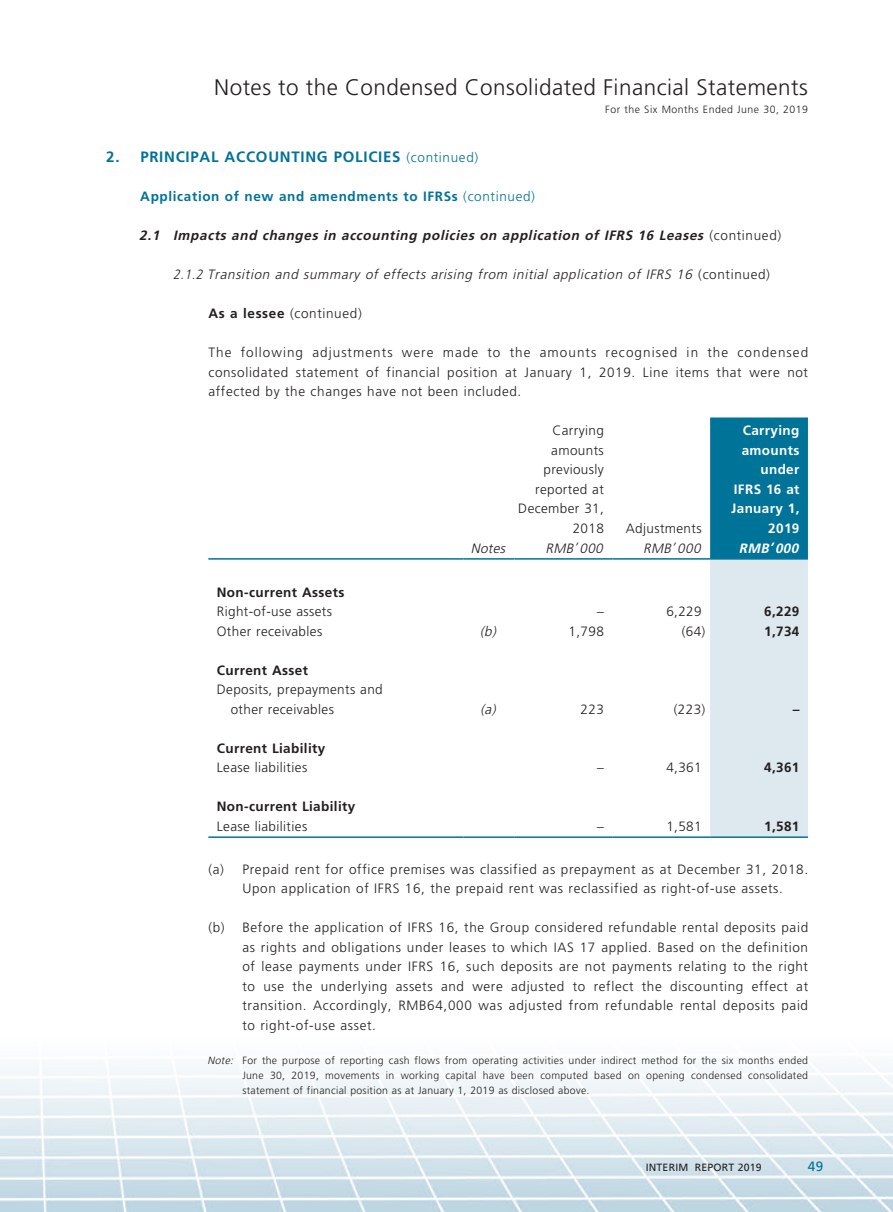
<style>
.page{position:relative;width:893px;height:1212px;background:#fff}
.page>*{position:absolute;margin:0;border:0;box-sizing:border-box;transform-origin:0 0}
.t1{font:300 22.5px "Frutiger LT Std";letter-spacing:.02em;color:#231f20}
._01_H1{font:700 15px "Frutiger LT Std";letter-spacing:.05em;color:#007398}
._00_Body_Text{font:300 13.5px/19.5px "Frutiger LT Std";letter-spacing:.05em;color:#231f20;text-align:justify}
._50_Table_Text{font:300 13.5px "Frutiger LT Std";letter-spacing:.03em;color:#231f20}
._50_Table_Text-2{font:700 13.5px "Frutiger LT Std";letter-spacing:.03em;color:#231f20}
._04_H4{font:italic 300 13.5px "Frutiger LT Std";color:#231f20;scale:.9 1}
._03_H3{font:italic 700 13.5px "Frutiger LT Std";color:#231f20}
._02_H2{font:700 13.5px "Frutiger LT Std";letter-spacing:.05em;color:#007398}
._50_Table_Text-3{font:700 13.5px "Frutiger LT Std";letter-spacing:.03em;color:#fff}
._50_Table_Text-4{font:italic 300 13.5px "Frutiger LT Std";color:#231f20}
._05_H5{font:300 13.5px "Frutiger LT Std";letter-spacing:.05em;color:#231f20}
._50_Table_Text-5{font:italic 700 13.5px "Frutiger LT Std";color:#fff}
.t2{font:13.5px "Frutiger LT Std";color:#007398}
._10_Notes_Text{font:300 10.5px/15px "Frutiger LT Std";letter-spacing:.03em;color:#231f20;text-align:justify}
._10_Notes_Text-2{font:300 10.5px "Frutiger LT Std";letter-spacing:.05em;color:#231f20}
.t3{font:10.5px "Frutiger LT Std";letter-spacing:.02em;color:#231f20}
.s1{font-weight:300;font-size:13.5px}
.s2{font-weight:300}
.s3{font-weight:300;font-style:normal}
.s4{font-style:normal}
.s5{font-weight:700}
.s6{font-style:italic}
</style>
<div class="page">
<img style="left:0;top:1063px;width:893px;height:149px">
<svg style="left:710px;top:417px;width:98px;height:419px;background:#92c1d1"></svg>
<hr style="left:208px;top:558px;width:255px;height:2px;background:#007398">
<hr style="left:463px;top:558px;width:51px;height:2px;background:#007398">
<hr style="left:514px;top:558px;width:98px;height:2px;background:#007398">
<hr style="left:612px;top:558px;width:98px;height:2px;background:#007398">
<hr style="left:710px;top:558px;width:98px;height:2px;background:#007398">
<hr style="left:208px;top:836px;width:255px;height:2px;background:#007398">
<hr style="left:463px;top:836px;width:51px;height:2px;background:#007398">
<hr style="left:514px;top:836px;width:98px;height:2px;background:#007398">
<hr style="left:612px;top:836px;width:98px;height:2px;background:#007398">
<hr style="left:710px;top:836px;width:98px;height:2px;background:#007398">
<h1 class="t1" style="left:214px;top:75px;width:595px">Notes to the Condensed Consolidated Financial Statements</h1>
<p class="_10_Notes_Text-2" style="left:605px;top:104px;width:204px">For the Six Months Ended June 30, 2019</p>
<p class="_01_H1" style="left:106px;top:148px;width:373px">2. PRINCIPAL ACCOUNTING POLICIES <span class="s1">(continued)</span></p>
<p class="_02_H2" style="left:140px;top:189px;width:396px">Application of new and amendments to IFRSs <span class="s2">(continued)</span></p>
<p class="_03_H3" style="left:139px;top:228px;width:643px">2.1 Impacts and changes in accounting policies on application of IFRS 16 Leases <span class="s3">( c o n t i n u e d )</span></p>
<p class="_04_H4" style="left:173px;top:267px;width:665px">2.1.2 Transition and summary of effects arising from initial application of IFRS 16 <span class="s4">( c o n t i n u e d )</span></p>
<p class="_05_H5" style="left:208px;top:306px;width:155px"><span class="s5">As a lessee</span> (continued)</p>
<p class="_00_Body_Text" style="left:208px;top:343px;width:601px">The following adjustments were made to the amounts recognised in the condensed consolidated statement of financial position at January 1, 2019. Line items that were not affected by the changes have not been included.</p>
<p class="_50_Table_Text" style="left:552px;top:423px;width:53px">Carrying</p>
<p class="_50_Table_Text" style="left:551px;top:442px;width:54px">amounts</p>
<p class="_50_Table_Text" style="left:543px;top:462px;width:62px">previously</p>
<p class="_50_Table_Text" style="left:535px;top:481px;width:70px">reported at</p>
<p class="_50_Table_Text" style="left:518px;top:501px;width:87px">December 31,</p>
<p class="_50_Table_Text-3" style="left:743px;top:423px;width:58px">Carrying</p>
<p class="_50_Table_Text-3" style="left:742px;top:442px;width:59px">amounts</p>
<p class="_50_Table_Text-3" style="left:760px;top:462px;width:41px">under</p>
<p class="_50_Table_Text-3" style="left:734px;top:481px;width:67px">IFRS 16 at</p>
<p class="_50_Table_Text-3" style="left:731px;top:501px;width:70px">January 1,</p>
<p class="_50_Table_Text" style="left:573px;top:521px;width:33px">2018</p>
<p class="_50_Table_Text" style="left:626px;top:521px;width:77px">Adjustments</p>
<p class="_50_Table_Text-3" style="left:768px;top:520px;width:33px">2019</p>
<p class="_50_Table_Text-4" style="left:471px;top:540px;width:39px">Notes</p>
<p class="_50_Table_Text-4" style="left:545px;top:540px;width:62px">RMB’ 000</p>
<p class="_50_Table_Text-4" style="left:643px;top:540px;width:62px">RMB’ 000</p>
<p class="_50_Table_Text-5" style="left:739px;top:540px;width:64px">RMB’ 000</p>
<p class="_50_Table_Text-2" style="left:217px;top:584px;width:129px">Non-current Assets</p>
<p class="_50_Table_Text" style="left:217px;top:604px;width:117px">Right-of-use assets</p>
<p class="_50_Table_Text" style="left:597px;top:604px;width:8px">–</p>
<p class="_50_Table_Text" style="left:666px;top:604px;width:37px">6,229</p>
<p class="_50_Table_Text-2" style="left:764px;top:604px;width:37px">6,229</p>
<p class="_50_Table_Text" style="left:217px;top:624px;width:107px">Other receivables</p>
<p class="_50_Table_Text-4" style="left:480px;top:624px;width:21px">(b)</p>
<p class="_50_Table_Text" style="left:569px;top:624px;width:37px">1,798</p>
<p class="_50_Table_Text" style="left:682px;top:624px;width:25px">(64)</p>
<p class="_50_Table_Text-2" style="left:764px;top:623px;width:37px">1,734</p>
<p class="_50_Table_Text-2" style="left:217px;top:662px;width:93px">Current Asset</p>
<p class="_50_Table_Text" style="left:217px;top:682px;width:167px">Deposits, prepayments and</p>
<p class="_50_Table_Text" style="left:231px;top:702px;width:105px">other receivables</p>
<p class="_50_Table_Text-4" style="left:480px;top:702px;width:20px">(a)</p>
<p class="_50_Table_Text" style="left:581px;top:702px;width:25px">223</p>
<p class="_50_Table_Text" style="left:674px;top:702px;width:33px">(223)</p>
<p class="_50_Table_Text-2" style="left:793px;top:701px;width:8px">–</p>
<p class="_50_Table_Text-2" style="left:217px;top:740px;width:110px">Current Liability</p>
<p class="_50_Table_Text" style="left:217px;top:760px;width:92px">Lease liabilities</p>
<p class="_50_Table_Text" style="left:597px;top:760px;width:8px">–</p>
<p class="_50_Table_Text" style="left:666px;top:760px;width:37px">4,361</p>
<p class="_50_Table_Text-2" style="left:764px;top:760px;width:37px">4,361</p>
<p class="_50_Table_Text-2" style="left:217px;top:799px;width:140px">Non-current Liability</p>
<p class="_50_Table_Text" style="left:217px;top:819px;width:92px">Lease liabilities</p>
<p class="_50_Table_Text" style="left:597px;top:819px;width:8px">–</p>
<p class="_50_Table_Text" style="left:666px;top:819px;width:37px">1,581</p>
<p class="_50_Table_Text-2" style="left:764px;top:818px;width:37px">1,581</p>
<p class="_00_Body_Text" style="left:242px;top:859px;width:567px;text-indent:-34px">(a) Prepaid rent for office premises was classified as prepayment as at December 31, 2018.<br>Upon application of IFRS 16, the prepaid rent was reclassified as right-of-use assets.</p>
<p class="_00_Body_Text" style="left:242px;top:918px;width:567px;text-indent:-34px">(b) Before the application of IFRS 16, the Group considered refundable rental deposits paid as rights and obligations under leases to which IAS 17 applied. Based on the definition of lease payments under IFRS 16, such deposits are not payments relating to the right to use the underlying assets and were adjusted to reflect the discounting effect at transition. Accordingly, RMB64,000 was adjusted from refundable rental deposits paid to right-of-use asset.</p>
<p class="_10_Notes_Text" style="left:242px;top:1053px;width:567px;text-indent:-35px"><span class="s6">Note:</span> For the purpose of reporting cash flows from operating activities under indirect method for the six months ended June 30, 2019, movements in working capital have been computed based on opening condensed consolidated statement of financial position as at January 1, 2019 as disclosed above.</p>
<p class="t3" style="left:646px;top:1161px;width:118px">INTERIM REPORT 2019</p>
<p class="t2" style="left:808px;top:1159px;width:17px">49</p>
</div>
